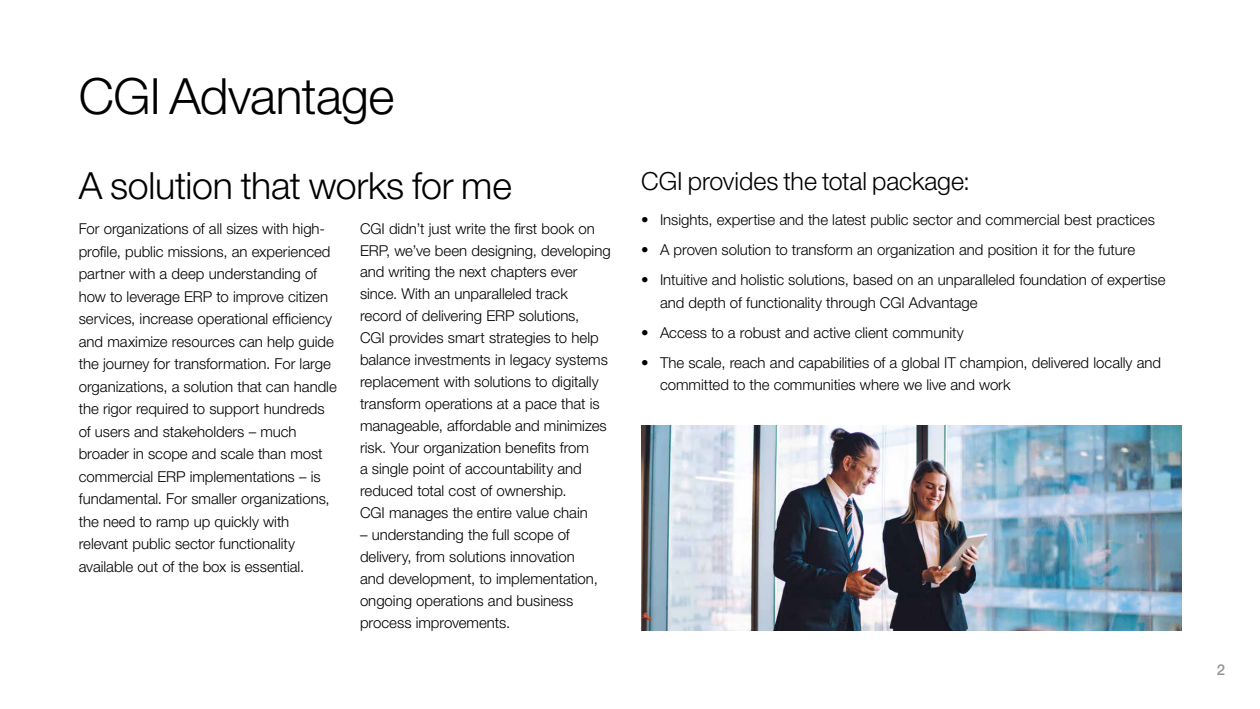
<style>
.page{position:relative;width:1260px;height:709px;background:#fff}
.page>*{position:absolute;margin:0;border:0;box-sizing:border-box;transform-origin:0 0}
.t1{font:300 50px "Helvetica Neue LT Pro";letter-spacing:-.015em;color:#000}
.t2{font:300 37.5px "Helvetica Neue LT Pro";letter-spacing:-.01em;color:#000}
.t3{font:300 25px "Helvetica Neue LT Pro";letter-spacing:-.005em;color:#000}
.t4{font:300 15px/22.5px "Helvetica Neue LT Pro";color:#000}
.t5{font:500 15px "Helvetica Neue LT Pro";color:#939598}
</style>
<div class="page">
<img style="left:641px;top:425px;width:540px;height:205px">
<h1 class="t1" style="left:79px;top:66px;width:317px">CGI Advantage</h1>
<h2 class="t2" style="left:79px;top:163px;width:435px">A solution that works for me</h2>
<p class="t4" style="left:79px;top:217px;width:260px">For organizations of all sizes with high&shy;profile, public missions, an experienced partner with a deep understanding of how to leverage ERP to improve citizen services, increase operational efficiency and maximize resources can help guide the journey for transformation. For large organizations, a solution that can handle the rigor required to support hundreds of users and stakeholders – much broader in scope and scale than most commercial ERP implementations – is fundamental. For smaller organizations, the need to ramp up quickly with relevant public sector functionality available out of the box is essential.</p>
<p class="t4" style="left:360px;top:217px;width:252px;line-height:21.9px">CGI didn’t just write the first book on ERP, we’ve been designing, developing and writing the next chapters ever since. With an unparalleled track record of delivering ERP solutions,<br>CGI provides smart strategies to help balance investments in legacy systems replacement with solutions to digitally transform operations at a pace that is manageable, affordable and minimizes risk. Your organization benefits from<br>a single point of accountability and reduced total cost of ownership.<br>CGI manages the entire value chain</p>
<p class="t4" style="left:360px;top:523px;width:239px;line-height:21.9px">– understanding the full scope of delivery, from solutions innovation and development, to implementation, ongoing operations and business process improvements.</p>
<h3 class="t3" style="left:641px;top:166px;width:330px">CGI provides the total package:</h3>
<p class="t4" style="left:641px;top:208px;width:515px">• Insights, expertise and the latest public sector and commercial best practices</p>
<p class="t4" style="left:641px;top:238px;width:495px">• A proven solution to transform an organization and position it for the future</p>
<p class="t4" style="left:660px;top:268px;width:507px;text-indent:-19px">• Intuitive and holistic solutions, based on an unparalleled foundation of expertise and depth of functionality through CGI Advantage</p>
<p class="t4" style="left:641px;top:321px;width:324px">• Access to a robust and active client community</p>
<p class="t4" style="left:660px;top:351px;width:503px;text-indent:-19px">• The scale, reach and capabilities of a global IT champion, delivered locally and committed to the communities where we live and work</p>
<p class="t5" style="left:1216px;top:660px;width:10px">2</p>
</div>
